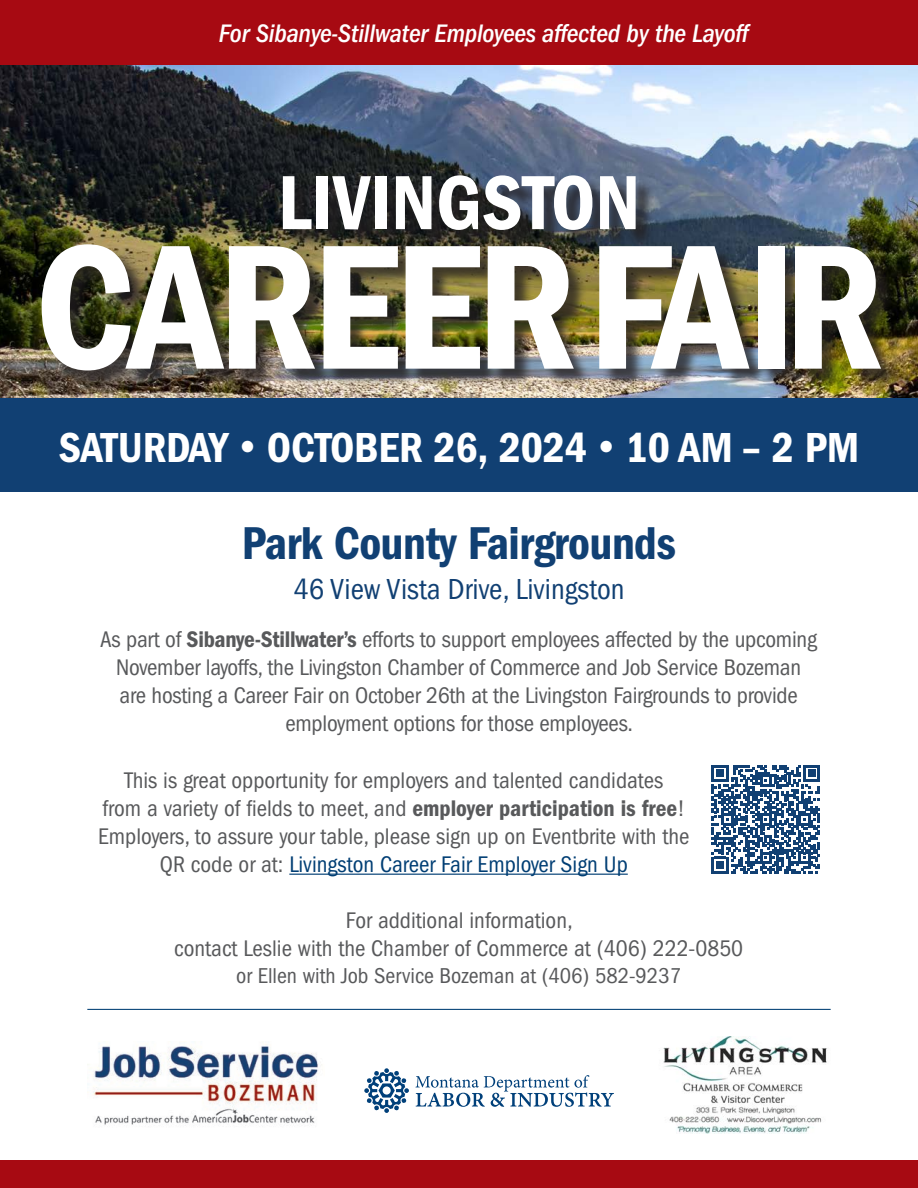
<style>
.page{position:relative;width:918px;height:1188px;background:#fff}
.page>*{position:absolute;margin:0;border:0;box-sizing:border-box;transform-origin:0 0}
.t1{font:183.6px "ITC Franklin Gothic Std Dm Cd";letter-spacing:-.03em;color:#fff}
.t2{font:79.35px "ITC Franklin Gothic Std Dm Cd";color:#fff}
.t3{font:47.7px "ITC Franklin Gothic Std Dm Cd";letter-spacing:-.01em;color:#114073}
.t4{font:43.5px "ITC Franklin Gothic Std Dm Cd";letter-spacing:-.005em;color:#fff}
.t5{font:condensed 30px "ITC Franklin Gothic Std";color:#114073}
.t6{font:italic 500 condensed 26.25px "ITC Franklin Gothic Std";letter-spacing:-.01em;color:#fff}
.body{font:condensed 23.4px/28px "ITC Franklin Gothic Std";color:#58595b;text-align:center}
.t7{font:condensed 22.2px "ITC Franklin Gothic Std";color:#58595b}
.s1{font-family:"Minion Pro"}
.s2{font-family:"ITC Franklin Gothic Std Dm Cd";font-stretch:normal}
.s3{color:#003e74}
</style>
<div class="page">
<img style="left:0;top:65px;width:918px;height:333px">
<div style="left:0;top:1160px;width:918px;height:28px;background:#a70a12"></div>
<div style="left:44px;top:178px;width:855px;height:211px;background:#231f20;opacity:.75"></div>
<div style="left:0;top:398px;width:918px;height:94px;background:#114073"></div>
<hr style="left:289px;top:874px;width:339px;height:1px;background:#003e74">
<svg style="left:712px;top:765px;width:108px;height:109px"></svg>
<hr style="left:87px;top:1009px;width:744px;height:1px;background:#003e74">
<img style="left:663px;top:1036px;width:164px;height:98px">
<img style="left:87px;top:1044px;width:235px;height:83px">
<div style="left:0;top:0;width:918px;height:65px;background:#a70a12"></div>
<svg style="left:416px;top:1075px;width:198px;height:32px"></svg>
<svg style="left:364px;top:1068px;width:45px;height:45px"></svg>
<p class="t6" style="left:219px;top:19px;width:531px">For Sibanye-Stillwater Employees affected by the Layoff</p>
<p class="t2" style="left:278px;top:158px;width:364px">LIVINGSTON</p>
<p class="t1" style="left:34px;top:203px;width:851px">CAREER FAIR</p>
<p class="t4" style="left:59px;top:423px;width:802px">SATURDAY <span class="s1">•</span> OCTOBER 26, 2024 <span class="s1">•</span> 10 AM – 2 PM</p>
<p class="t3" style="left:242px;top:515px;width:436px">Park County Fairgrounds</p>
<p class="t5" style="left:293px;top:572px;width:333px">46 View Vista Drive, Livingston</p>
<p class="body" style="left:100px;top:626px;width:718px">As part of <span class="s2">Sibanye-Stillwater’s</span> efforts to support employees affected by the upcoming November layoffs, the Livingston Chamber of Commerce and Job Service Bozeman are hosting a Career Fair on October 26th at the Livingston Fairgrounds to provide employment options for those employees.</p>
<p class="body" style="left:98px;top:766px;width:593px">This is great opportunity for employers and talented candidates<br>from a variety of fields to meet, and <span class="s2">employer participation is free</span>!<br>Employers, to assure your table, please sign up on Eventbrite with the QR code or at: <span class="s3">Livingston Career Fair Employer Sign Up</span></p>
<p class="body" style="left:174px;top:906px;width:571px">For additional information,<br>contact Leslie with the Chamber of Commerce at (406) 222-0850</p>
<p class="t7" style="left:236px;top:963px;width:446px">or Ellen with Job Service Bozeman at (406) 582-9237</p>
</div>
